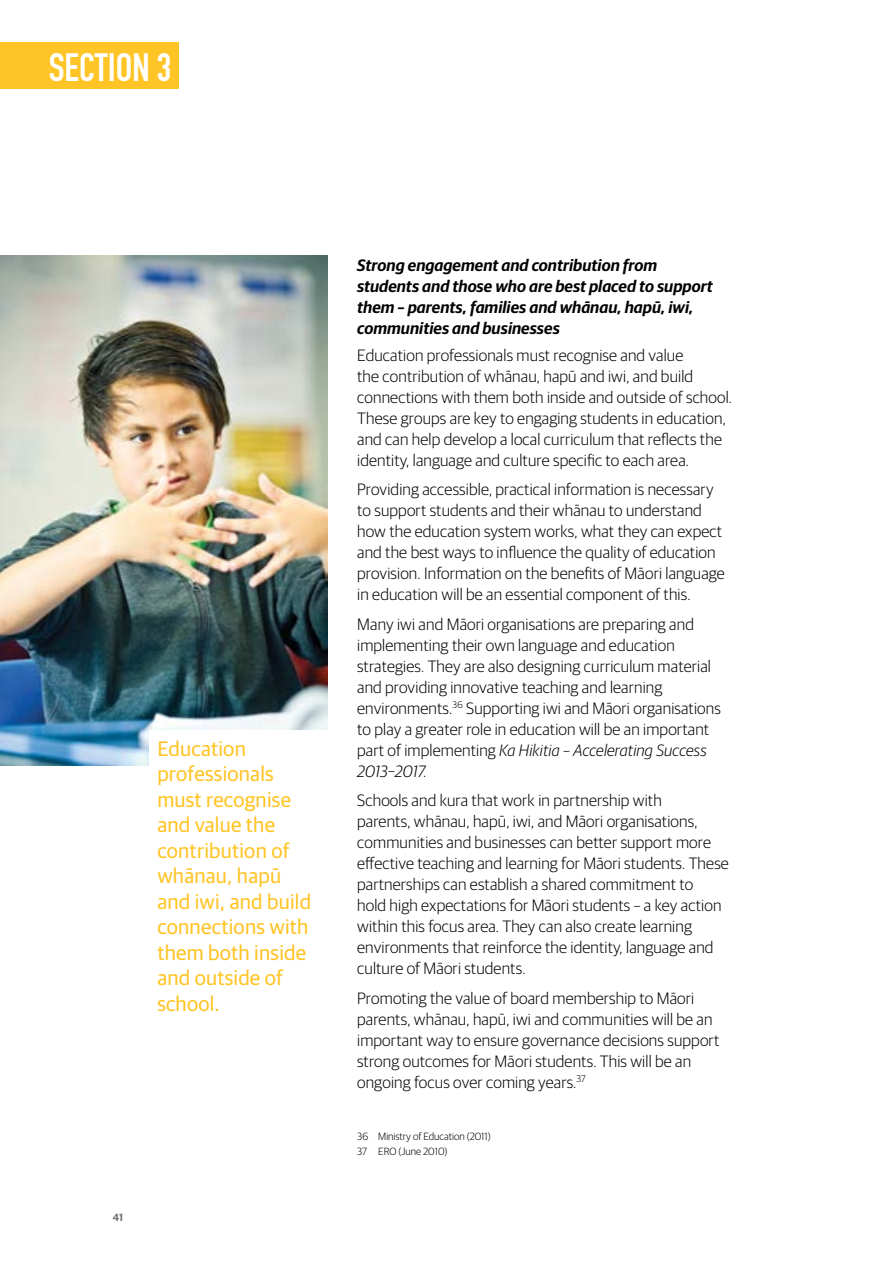
<style>
.page{position:relative;width:893px;height:1263px;background:#fff}
.page>*{position:absolute;margin:0;border:0;box-sizing:border-box;transform-origin:0 0}
.t1{font:39px "DIN Engschrift";color:#fff}
.MIE_Pulled{font:21px/25.5px "Guardian Sans";letter-spacing:.01em;color:#ffc425}
.MIE_Body{font:300 16.5px/21px "Guardian Sans";letter-spacing:.01em;color:#000}
.MIE_Sub_Head_1{font:italic 600 16.5px/21px "Guardian Sans";letter-spacing:.005em;color:#000}
.Footnot_no_rule{font:300 10.5px "Guardian Sans";color:#000}
.t2{font:600 10.5px "Guardian Sans";color:#6d6e71}
.s1{font-style:italic}
</style>
<div class="page">
<img style="left:0;top:255px;width:327px;height:510px">
<div style="left:149px;top:731px;width:178px;height:322px;background:#fff"></div>
<div style="left:0;top:42px;width:179px;height:47px;background:#ffc425"></div>
<h1 class="t1" style="left:49px;top:44px;width:124px">SECTION 3</h1>
<p class="MIE_Pulled" style="left:157px;top:734px;width:155px">Education professionals must recognise and value the contribution of whānau, hapū and iwi, and build connections with them both inside and outside of school.</p>
<p class="t2" style="left:113px;top:1210px;width:12px">41</p>
<p class="MIE_Sub_Head_1" style="left:357px;top:254px;width:357px">Strong engagement and contribution from students and those who are best placed to support them – parents, families and whānau, hapū, iwi, communities and businesses</p>
<p class="MIE_Body" style="left:357px;top:343px;width:376px">Education professionals must recognise and value<br>the contribution of whānau, hapū and iwi, and build connections with them both inside and outside of school.<br>These groups are key to engaging students in education, and can help develop a local curriculum that reflects the identity, language and culture specific to each area.</p>
<p class="MIE_Body" style="left:357px;top:478px;width:369px">Providing accessible, practical information is necessary to support students and their whānau to understand how the education system works, what they can expect and the best ways to influence the quality of education provision. Information on the benefits of Māori language in education will be an essential component of this.</p>
<p class="MIE_Body" style="left:357px;top:612px;width:365px">Many iwi and Māori organisations are preparing and implementing their own language and education strategies. They are also designing curriculum material and providing innovative teaching and learning environments.<sup>36</sup> Supporting iwi and Māori organisations to play a greater role in education will be an important part of implementing <span class="s1">Ka Hikitia – Accelerating Success 2013–2017.</span></p>
<p class="MIE_Body" style="left:357px;top:789px;width:373px">Schools and kura that work in partnership with<br>parents, whānau, hapū, iwi, and Māori organisations, communities and businesses can better support more effective teaching and learning for Māori students. These partnerships can establish a shared commitment to<br>hold high expectations for Māori students – a key action within this focus area. They can also create learning environments that reinforce the identity, language and culture of Māori students.</p>
<p class="MIE_Body" style="left:357px;top:986px;width:364px">Promoting the value of board membership to Māori parents, whānau, hapū, iwi and communities will be an important way to ensure governance decisions support strong outcomes for Māori students. This will be an ongoing focus over coming years.<sup>37</sup></p>
<p class="Footnot_no_rule" style="left:357px;top:1129px;width:135px">36 Ministry of Education (2011)</p>
<p class="Footnot_no_rule" style="left:357px;top:1144px;width:92px">37 ERO (June 2010)</p>
</div>
